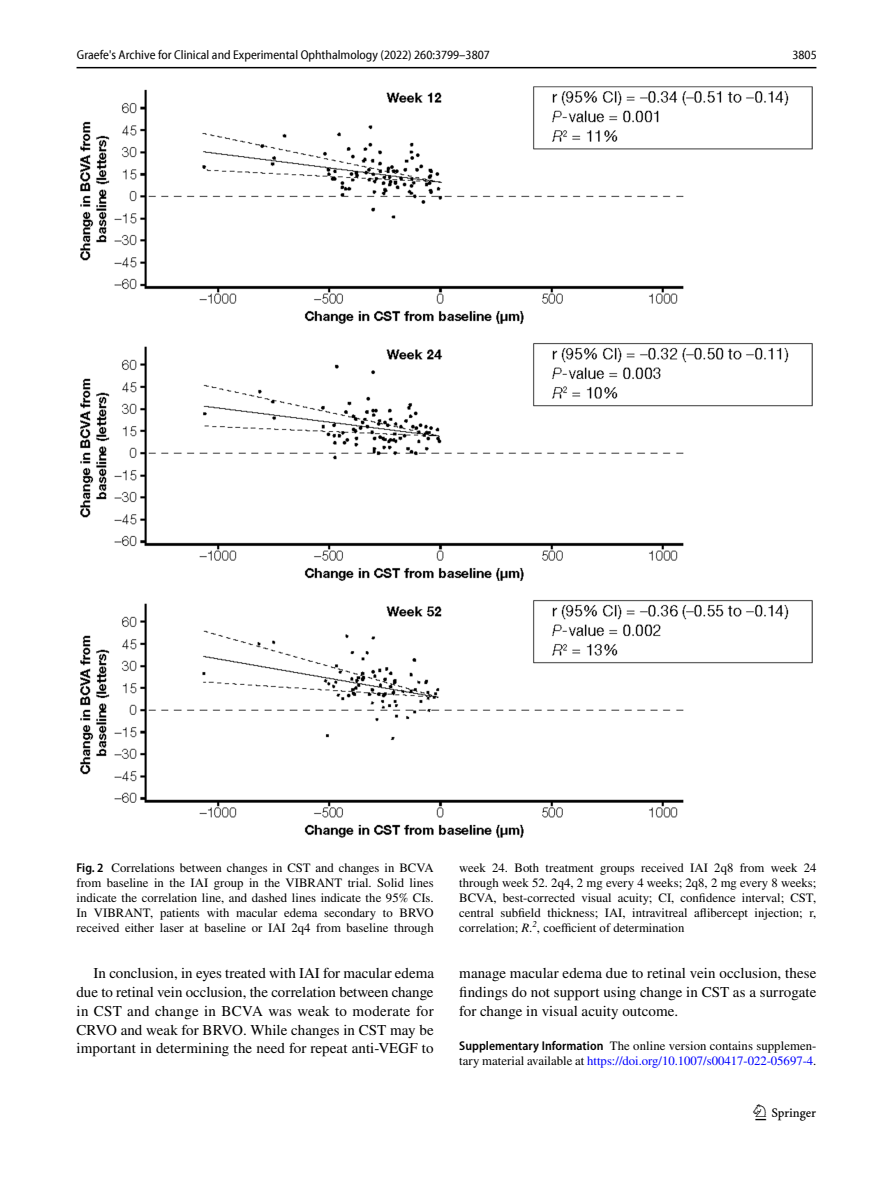
<style>
.page{position:relative;width:893px;height:1187px;background:#fff}
.page>*{position:absolute;margin:0;border:0;box-sizing:border-box;transform-origin:0 0}
.t1{font:22.5px "Springnew Regular 3";color:#000}
.t2{font:15px/18.8px "STIX";letter-spacing:.005em;color:#000;text-align:justify}
.t3{font:12.75px/15px "STIX";color:#000;text-align:justify}
.t4{font:semi-condensed 12.75px "Myriad Pro Unic";color:#000}
.s1{font-family:"Myriad Pro";font-weight:600;font-stretch:semi-condensed}
.s2{font-style:italic}
.s3{color:#00f}
</style>
<div class="page">
<hr style="left:77px;top:67px;width:739px;height:1px;background:#000">
<img style="left:81px;top:87px;width:731px;height:750px">
<p class="t4" style="left:77px;top:50px;width:414px">Graefe's Archive for Clinical and Experimental Ophthalmology (2022) 260:3799–3807</p>
<p class="t4" style="left:792px;top:50px;width:26px">3805</p>
<p class="t3" style="left:77px;top:861px;width:359px"><span class="s1">Fig. 2</span> Correlations between changes in CST and changes in BCVA from baseline in the IAI group in the VIBRANT trial. Solid lines indicate the correlation line, and dashed lines indicate the 95% CIs.<br>In VIBRANT, patients with macular edema secondary to BRVO received either laser at baseline or IAI 2q4 from baseline through</p>
<p class="t3" style="left:459px;top:861px;width:359px">week 24. Both treatment groups received IAI 2q8 from week 24 through week 52. 2q4, 2 mg every 4 weeks; 2q8, 2 mg every 8 weeks; BCVA, best-corrected visual acuity; CI, confidence interval; CST, central subfield thickness; IAI, intravitreal aflibercept injection; r, correlation; <span class="s2">R</span>.<sup>2</sup>, coefficient of determination</p>
<p class="t2" style="left:77px;top:964px;width:359px;text-indent:17px">In conclusion, in eyes treated with IAI for macular edema due to retinal vein occlusion, the correlation between change in CST and change in BCVA was weak to moderate for CRVO and weak for BRVO. While changes in CST may be important in determining the need for repeat anti-VEGF to</p>
<p class="t2" style="left:459px;top:964px;width:359px">manage macular edema due to retinal vein occlusion, these findings do not support using change in CST as a surrogate for change in visual acuity outcome.</p>
<p class="t3" style="left:459px;top:1038px;width:359px"><span class="s1">Supplementary Information</span> The online version contains supplemen&shy;tary material available at <span class="s3">https://doi.org/10.1007/s00417-022-05697-4</span>.</p>
<h1 class="t1" style="left:755px;top:1104px;width:62px">1 3</h1>
</div>
